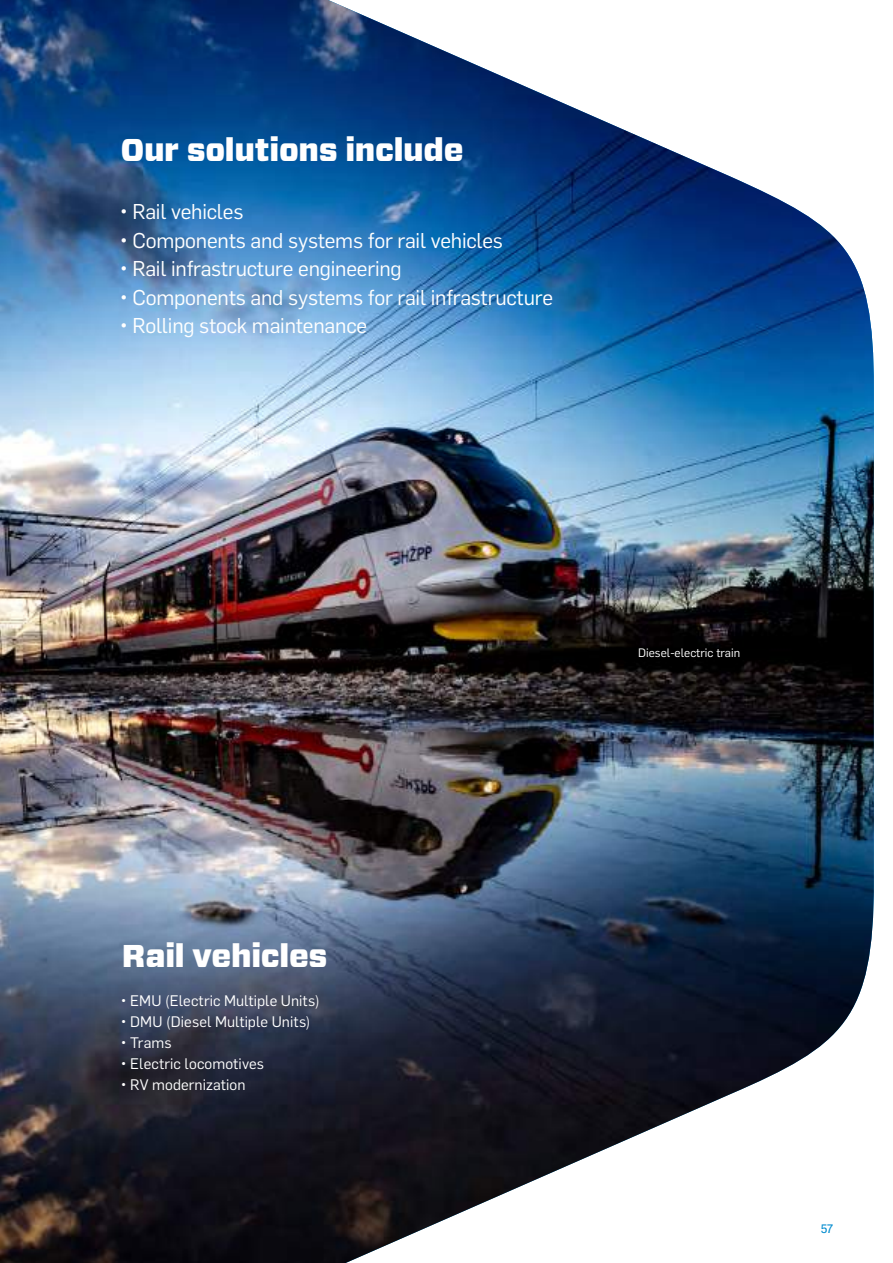
<style>
.page{position:relative;width:893px;height:1263px;background:#fff}
.page>*{position:absolute;margin:0;border:0;box-sizing:border-box;transform-origin:0 0}
.t1{font:900 31.5px "Forza";letter-spacing:-.01em;color:#fff}
.t2{font:21px "Flama";letter-spacing:-.01em;color:#fff}
.t3{font:15px "Flama";letter-spacing:.005em;color:#fff}
.t4{font:12px "Flama";color:#fff}
.t5{font:12px "Flama Basic";color:#008bce}
</style>
<div class="page">
<img style="left:0;top:0;width:874px;height:1263px">
<h1 class="t1" style="left:121px;top:129px;width:344px">Our solutions include</h1>
<p class="t2" style="left:120px;top:197px;width:125px">• Rail vehicles</p>
<p class="t2" style="left:120px;top:226px;width:385px">• Components and systems for rail vehicles</p>
<p class="t2" style="left:120px;top:254px;width:283px">• Rail infrastructure engineering</p>
<p class="t2" style="left:120px;top:283px;width:435px">• Components and systems for rail infrastructure</p>
<p class="t2" style="left:120px;top:311px;width:249px">• Rolling stock maintenance</p>
<h1 class="t1" style="left:122px;top:935px;width:207px">Rail vehicles</h1>
<p class="t3" style="left:121px;top:990px;width:200px">• EMU (Electric Multiple Units)</p>
<p class="t3" style="left:121px;top:1011px;width:191px">• DMU (Diesel Multiple Units)</p>
<p class="t3" style="left:121px;top:1032px;width:52px">• Trams</p>
<p class="t3" style="left:121px;top:1053px;width:145px">• Electric locomotives</p>
<p class="t3" style="left:121px;top:1074px;width:126px">• RV modernization</p>
<p class="t4" style="left:638px;top:645px;width:103px">Diesel-electric train</p>
<p class="t5" style="left:821px;top:1220px;width:14px">57</p>
</div>
